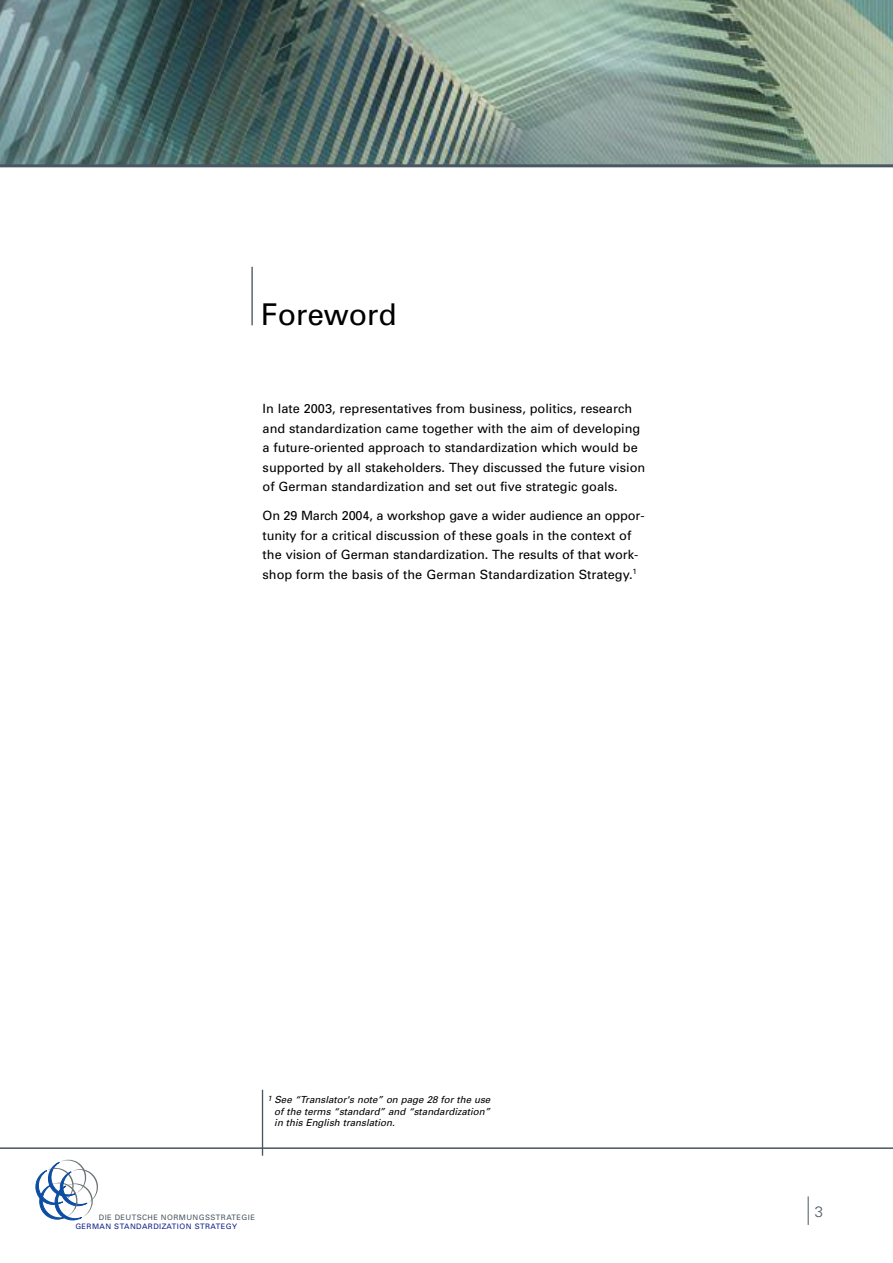
<style>
.page{position:relative;width:893px;height:1263px;background:#fff}
.page>*{position:absolute;margin:0;border:0;box-sizing:border-box;transform-origin:0 0}
.t1{font:30px "Univers";letter-spacing:-.005em;color:#000}
.t2{font:300 15px "Univers";color:#485761}
.t3{font:12.75px/19.5px "Univers";color:#000}
.t4{font:italic 9.75px/11.2px "Univers";color:#000;text-align:justify}
.t5{font:7.5px "Univers";letter-spacing:.055em;color:#10218b}
.t6{font:7.5px "Univers";letter-spacing:.055em;color:#485761}
</style>
<div class="page">
<img style="left:0;top:0;width:893px;height:164px">
<svg style="left:35px;top:1159px;width:63px;height:62px"></svg>
<svg style="left:808px;top:1196px;width:1px;height:29px"></svg>
<hr style="left:0;top:1147px;width:893px;height:2px;background:#485761">
<hr style="left:262px;top:1090px;width:1px;height:66px;background:#485761">
<hr style="left:251px;top:267px;width:2px;height:58px;background:#485761">
<hr style="left:0;top:164px;width:893px;height:3px;background:#485761">
<h1 class="t1" style="left:261px;top:304px;width:137px">Foreword</h1>
<p class="t3" style="left:263px;top:400px;width:384px">In late 2003, representatives from business, politics, research and standardization came together with the aim of developing a future-oriented approach to standardization which would be supported by all stakeholders. They discussed the future vision of German standardization and set out five strategic goals.</p>
<p class="t3" style="left:263px;top:507px;width:383px">On 29 March 2004, a workshop gave a wider audience an oppor&shy;tunity for a critical discussion of these goals in the context of the vision of German standardization. The results of that work&shy;shop form the basis of the German Standardization Strategy.<sup>1</sup></p>
<p class="t4" style="left:274px;top:1095px;width:218px;text-indent:-7px"><sup>1</sup> See “Translator's note” on page 28 for the use of the terms “standard” and “standardization” in this English translation.</p>
<p class="t6" style="left:99px;top:1215px;width:158px">DIE DEUTSCHE NORMUNGSSTRATEGIE</p>
<p class="t5" style="left:75px;top:1224px;width:163px">GERMAN STANDARDIZATION STRATEGY</p>
<p class="t2" style="left:815px;top:1206px;width:10px">3</p>
</div>
